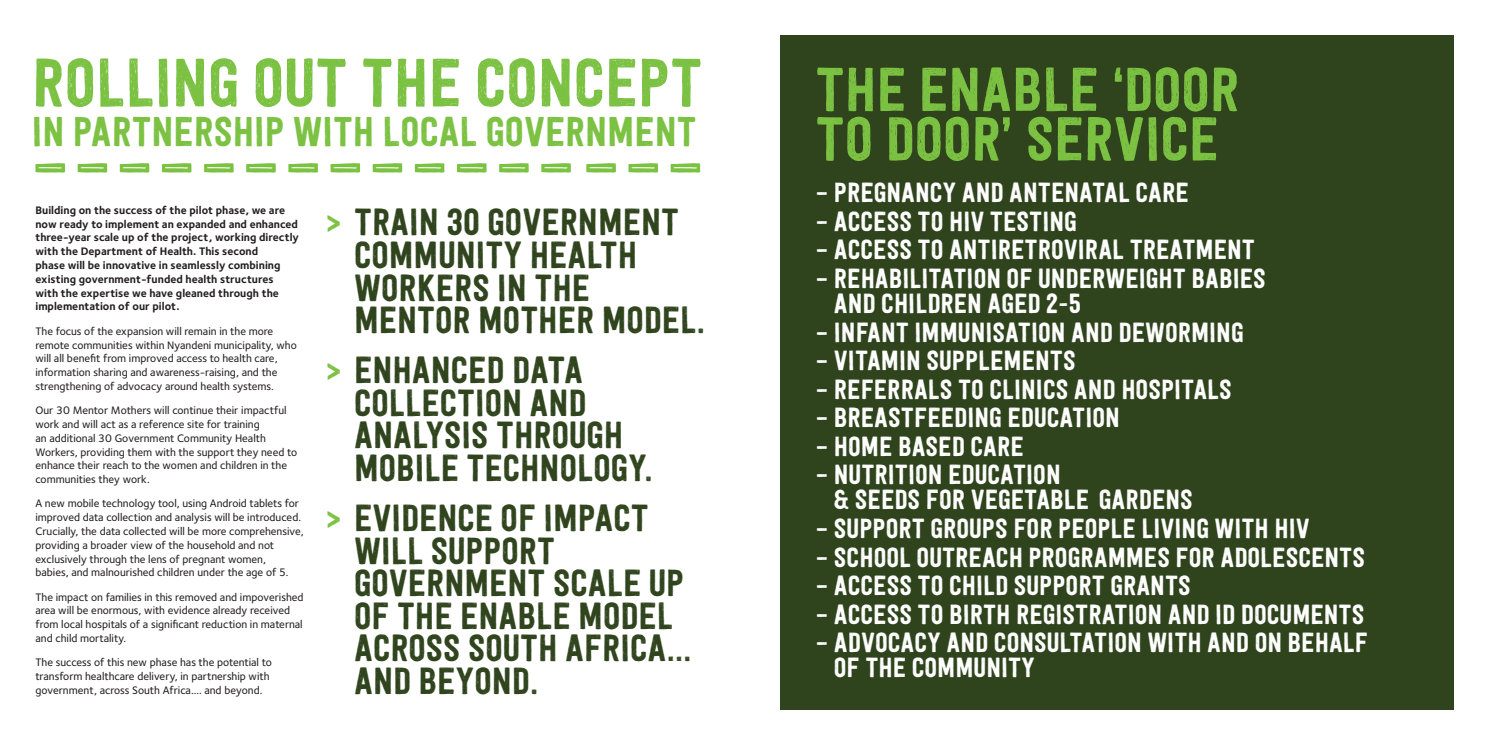
<style>
.page{position:relative;width:1489px;height:745px;background:#fff}
.page>*{position:absolute;margin:0;border:0;box-sizing:border-box;transform-origin:0 0}
.Main_Headings{font:67.5px "Festivo Letters No 6";color:#7bc142}
.Main_Headings-2{font:61.12px/49.4px "Festivo Letters No 6";color:#7bc142}
.Main_Headings-3{font:41.25px "Festivo Letters No 6";color:#7bc142}
.Main_Headings-4{font:37.5px/32.5px "Festivo Letters No 6";color:#2f441d}
.Main_Headings-5{font:27.5px/25px "Festivo Letters No 6";color:#fff}
.Body_Copy{font:500 11.25px/13.8px "Foundry Sterling";color:#231f20}
.Body_Copy-2{font:700 11.25px/13.8px "Foundry Sterling";color:#231f20}
.s1{color:#7bc142}
</style>
<div class="page">
<div style="left:780px;top:35px;width:673px;height:674px;background:#2f441d"></div>
<svg style="left:35px;top:163px;width:536px;height:9px"></svg>
<svg style="left:586px;top:163px;width:114px;height:9px"></svg>
<p class="Main_Headings" style="left:32px;top:42px;width:672px">ROLLING OUT THE CONCEPT</p>
<p class="Main_Headings-3" style="left:32px;top:107px;width:666px">IN PARTNERSHIP WITH LOCAL GOVERNMENT</p>
<p class="Body_Copy-2" style="left:35px;top:203px;width:265px">Building on the success of the pilot phase, we are now ready to implement an expanded and enhanced three-year scale up of the project, working directly with the Department of Health. This second<br>phase will be innovative in seamlessly combining existing government-funded health structures with the expertise we have gleaned through the implementation of our pilot.</p>
<p class="Body_Copy" style="left:35px;top:324px;width:263px">The focus of the expansion will remain in the more remote communities within Nyandeni municipality, who will all benefit from improved access to health care, information sharing and awareness-raising, and the strengthening of advocacy around health systems.</p>
<p class="Body_Copy" style="left:35px;top:403px;width:263px">Our 30 Mentor Mothers will continue their impactful work and will act as a reference site for training<br>an additional 30 Government Community Health Workers, providing them with the support they need to enhance their reach to the women and children in the communities they work.</p>
<p class="Body_Copy" style="left:35px;top:496px;width:270px">A new mobile technology tool, using Android tablets for improved data collection and analysis will be introduced.<br>Crucially, the data collected will be more comprehensive, providing a broader view of the household and not exclusively through the lens of pregnant women,<br>babies, and malnourished children under the age of 5.</p>
<p class="Body_Copy" style="left:35px;top:589px;width:269px">The impact on families in this removed and impoverished area will be enormous, with evidence already received from local hospitals of a significant reduction in maternal and child mortality.</p>
<p class="Body_Copy" style="left:35px;top:655px;width:238px">The success of this new phase has the potential to transform healthcare delivery, in partnership with government, across South Africa.... and beyond.</p>
<p class="Main_Headings-4" style="left:354px;top:205px;width:353px;text-indent:-28px"><span class="s1">&gt;</span> TRAIN 30 GOVERNMENT<br>COMMUNITY HEALTH<br>WORKERS IN THE<br>MENTOR MOTHER MODEL.</p>
<p class="Main_Headings-4" style="left:354px;top:353px;width:300px;text-indent:-28px"><span class="s1">&gt;</span> ENHANCED DATA<br>COLLECTION AND<br>ANALYSIS THROUGH<br>MOBILE TECHNOLOGY.</p>
<p class="Main_Headings-4" style="left:354px;top:500px;width:339px;text-indent:-28px"><span class="s1">&gt;</span> EVIDENCE OF IMPACT<br>WILL SUPPORT<br>GOVERNMENT SCALE UP<br>OF THE ENABLE MODEL<br>ACROSS SOUTH AFRICA…<br>AND BEYOND.</p>
<p class="Main_Headings-2" style="left:815px;top:63px;width:425px">THE ENABLE ‘DOOR<br>TO DOOR’ SERVICE</p>
<p class="Main_Headings-5" style="left:815px;top:179px;width:375px">– PREGNANCY AND ANTENATAL CARE</p>
<p class="Main_Headings-5" style="left:815px;top:208px;width:263px">– ACCESS TO HIV TESTING</p>
<p class="Main_Headings-5" style="left:815px;top:236px;width:441px">– ACCESS TO ANTIRETROVIRAL TREATMENT</p>
<p class="Main_Headings-5" style="left:833px;top:265px;width:433px;text-indent:-19px">– REHABILITATION OF UNDERWEIGHT BABIES<br>AND CHILDREN AGED 2-5</p>
<p class="Main_Headings-5" style="left:815px;top:318px;width:430px">– INFANT IMMUNISATION AND DEWORMING</p>
<p class="Main_Headings-5" style="left:815px;top:347px;width:262px">– VITAMIN SUPPLEMENTS</p>
<p class="Main_Headings-5" style="left:815px;top:375px;width:418px">– REFERRALS TO CLINICS AND HOSPITALS</p>
<p class="Main_Headings-5" style="left:815px;top:404px;width:306px">– BREASTFEEDING EDUCATION</p>
<p class="Main_Headings-5" style="left:815px;top:433px;width:210px">– HOME BASED CARE</p>
<p class="Main_Headings-5" style="left:833px;top:461px;width:360px;text-indent:-19px">– NUTRITION EDUCATION<br>&amp; SEEDS FOR VEGETABLE GARDENS</p>
<p class="Main_Headings-5" style="left:815px;top:515px;width:496px">– SUPPORT GROUPS FOR PEOPLE LIVING WITH HIV</p>
<p class="Main_Headings-5" style="left:815px;top:543px;width:551px">– SCHOOL OUTREACH PROGRAMMES FOR ADOLESCENTS</p>
<p class="Main_Headings-5" style="left:815px;top:572px;width:377px">– ACCESS TO CHILD SUPPORT GRANTS</p>
<p class="Main_Headings-5" style="left:815px;top:600px;width:550px">– ACCESS TO BIRTH REGISTRATION AND ID DOCUMENTS</p>
<p class="Main_Headings-5" style="left:833px;top:629px;width:535px;text-indent:-19px">– ADVOCACY AND CONSULTATION WITH AND ON BEHALF<br>OF THE COMMUNITY</p>
</div>
